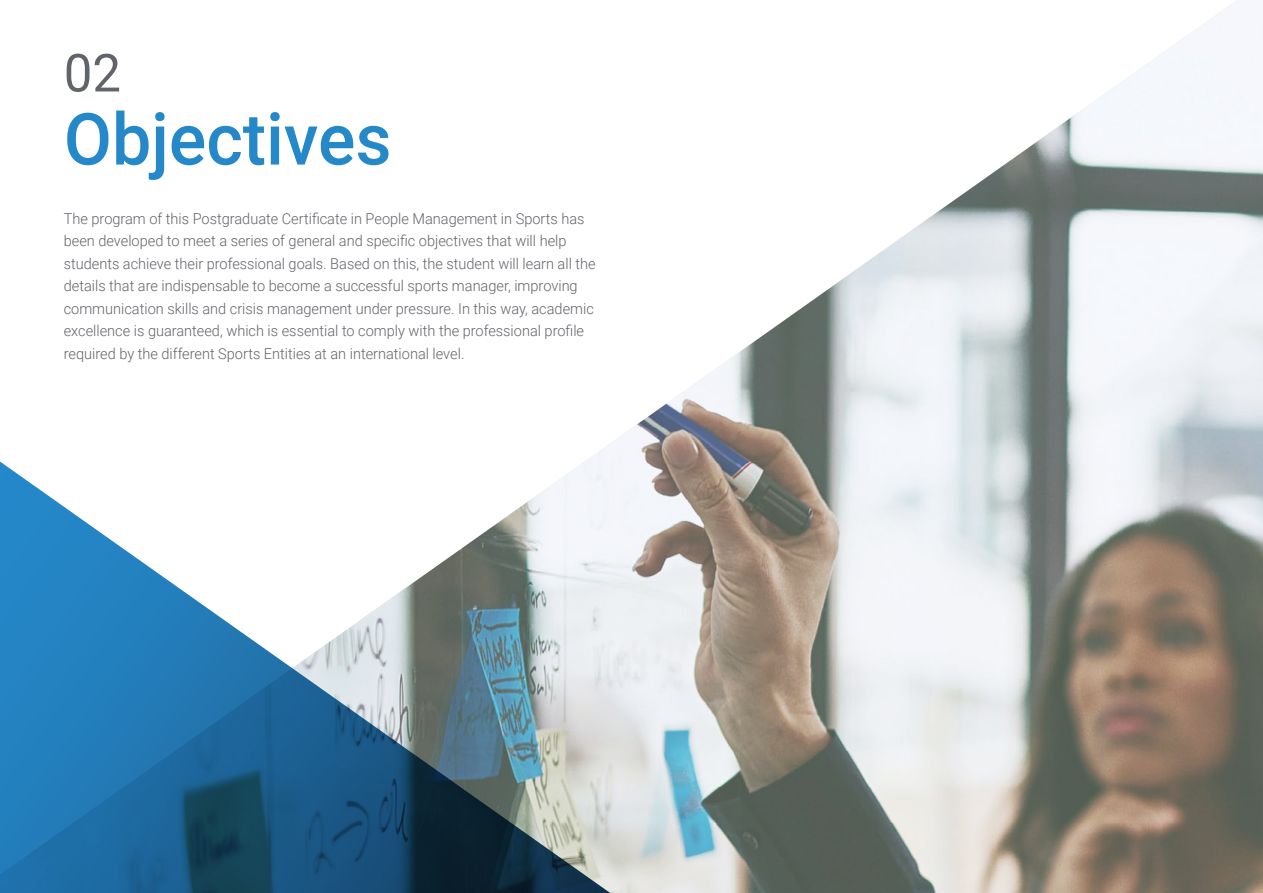
<style>
.page{position:relative;width:1263px;height:893px;background:#fff}
.page>*{position:absolute;margin:0;border:0;box-sizing:border-box;transform-origin:0 0}
.t1{font:500 72px "Roboto";color:#2488c9}
.t2{font:52.5px "Roboto";color:#61646a}
.t3{font:300 15px/22.5px "Roboto";color:#61646a}
</style>
<div class="page">
<img style="left:607px;top:0;width:656px;height:893px">
<svg style="left:0;top:446px;width:640px;height:447px"></svg>
<h2 class="t2" style="left:64px;top:36px;width:59px">02</h2>
<h1 class="t1" style="left:64px;top:89px;width:329px">Objectives</h1>
<p class="t3" style="left:64px;top:207px;width:533px">The program of this Postgraduate Certificate in People Management in Sports has been developed to meet a series of general and specific objectives that will help students achieve their professional goals. Based on this, the student will learn all the details that are indispensable to become a successful sports manager, improving communication skills and crisis management under pressure. In this way, academic excellence is guaranteed, which is essential to comply with the professional profile required by the different Sports Entities at an international level.</p>
</div>
